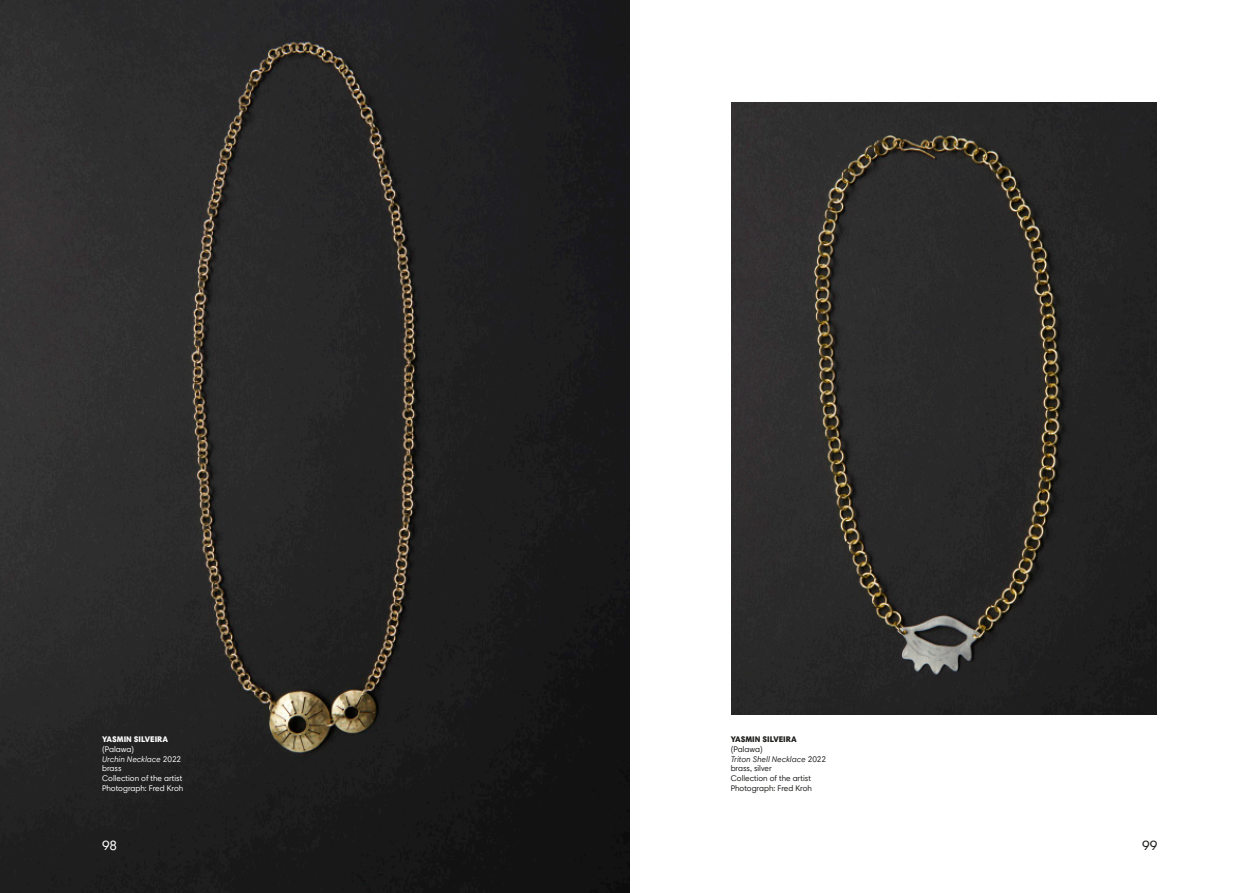
<style>
.page{position:relative;width:1259px;height:893px;background:#fff}
.page>*{position:absolute;margin:0;border:0;box-sizing:border-box;transform-origin:0 0}
.t1{font:13.5px "Harmonia Sans Pro";color:#fff}
.t2{font:13.5px "Harmonia Sans Pro";color:#1d1d1b}
.LoB___Caption__Body{font:8.25px "Harmonia Sans Pro";color:#1d1d1b}
.LoB___Caption__Body-2{font:8.25px "Harmonia Sans Pro";color:#fff}
.LoB___Caption__Body-3{font:italic 8.25px "Harmonia Sans Pro";letter-spacing:.01em;color:#1d1d1b}
.LoB___Caption__Body-4{font:italic 8.25px "Harmonia Sans Pro";letter-spacing:.01em;color:#fff}
.LoB___Caption__Artis{font:900 8.25px "Harmonia Sans Std";color:#fff}
.LoB___Caption__Artis-2{font:900 8.25px "Harmonia Sans Std";color:#1d1d1b}
.s1{font-style:normal}
</style>
<div class="page">
<img style="left:731px;top:102px;width:426px;height:613px">
<img style="left:0;top:0;width:629px;height:893px">
<p class="LoB___Caption__Artis" style="left:102px;top:734px;width:68px">YASMIN SILVEIRA</p>
<p class="LoB___Caption__Body-2" style="left:102px;top:744px;width:34px">(Palawa)</p>
<p class="LoB___Caption__Body-4" style="left:102px;top:753px;width:81px">Urchin Necklace <span class="s1">2022</span></p>
<p class="LoB___Caption__Body-2" style="left:102px;top:763px;width:21px">brass</p>
<p class="LoB___Caption__Body-2" style="left:102px;top:773px;width:82px">Collection of the artist</p>
<p class="LoB___Caption__Body-2" style="left:102px;top:783px;width:83px">Photograph: Fred Kroh</p>
<p class="LoB___Caption__Artis-2" style="left:730px;top:734px;width:68px">YASMIN SILVEIRA</p>
<p class="LoB___Caption__Body" style="left:730px;top:744px;width:34px">(Palawa)</p>
<p class="LoB___Caption__Body-3" style="left:730px;top:753px;width:97px">Triton Shell Necklace <span class="s1">2022</span></p>
<p class="LoB___Caption__Body" style="left:730px;top:763px;width:43px">brass, silver</p>
<p class="LoB___Caption__Body" style="left:730px;top:773px;width:82px">Collection of the artist</p>
<p class="LoB___Caption__Body" style="left:730px;top:783px;width:83px">Photograph: Fred Kroh</p>
<p class="t1" style="left:102px;top:837px;width:17px">98</p>
<h1 class="t2" style="left:1142px;top:837px;width:17px">99</h1>
</div>
